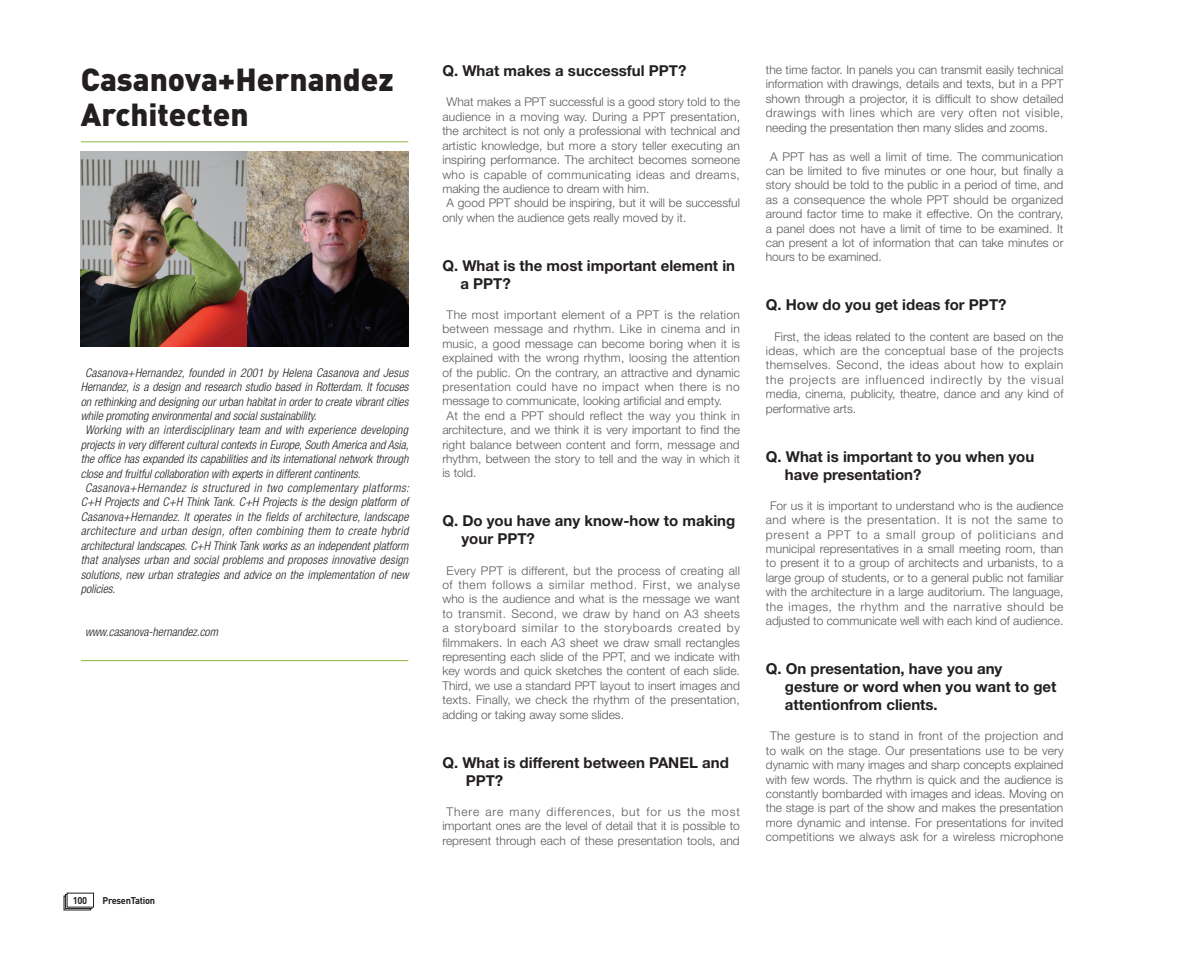
<style>
.page{position:relative;width:1191px;height:957px;background:#fff}
.page>*{position:absolute;margin:0;border:0;box-sizing:border-box;transform-origin:0 0}
.t1{font:900 31.5px "DIN Pro";color:#231f20}
._1-회사_인터뷰_본문{font:700 15px/18px "Helvetica Neue LT Std";color:#231f20}
._1-회사_인터뷰_본문-2{font:300 12px/14.4px "Helvetica Neue LT Pro";color:#57585a;text-align:justify}
._0-회사_소개{font:italic 300 condensed 12px/14.4px "Helvetica Neue LT Pro";color:#231f20;text-align:justify}
.t2{font:700 9.75px "DIN Pro";letter-spacing:-.03em;color:#231f20;scale:.95 1}
</style>
<div class="page">
<div style="left:64px;top:895px;width:27px;height:15px;border:1px solid #231f20"></div>
<div style="left:65px;top:894px;width:27px;height:14px;border:1px solid #231f20"></div>
<div style="left:67px;top:893px;width:26px;height:14px;background:#fff"></div>
<img style="left:247px;top:151px;width:161px;height:195px">
<img style="left:81px;top:151px;width:166px;height:195px">
<hr style="left:81px;top:141px;width:327px;height:1px;background:#92b644">
<hr style="left:81px;top:660px;width:327px;height:1px;background:#92b644">
<p class="t1" style="left:81px;top:58px;width:314px">Casanova+Hernandez</p>
<p class="t1" style="left:81px;top:93px;width:169px">Architecten</p>
<p class="_0-회사_소개" style="left:81px;top:366px;width:329px;text-indent:4px">Casanova+Hernandez, founded in 2001 by Helena Casanova and Jesus Hernandez, is a design and research studio based in Rotterdam. It focuses on rethinking and designing our urban habitat in order to create vibrant cities while promoting environmental and social sustainability.</p>
<p class="_0-회사_소개" style="left:81px;top:423px;width:329px;text-indent:4px">Working with an interdisciplinary team and with experience developing projects in very different cultural contexts in Europe, South America and Asia, the office has expanded its capabilities and its international network through close and fruitful collaboration with experts in different continents.</p>
<p class="_0-회사_소개" style="left:81px;top:481px;width:330px;text-indent:4px">Casanova+Hernandez is structured in two complementary platforms:<br>C+H Projects and C+H Think Tank. C+H Projects is the design platform of Casanova+Hernandez. It operates in the fields of architecture, landscape architecture and urban design, often combining them to create hybrid architectural landscapes. C+H Think Tank works as an independent platform that analyses urban and social problems and proposes innovative design solutions, new urban strategies and advice on the implementation of new policies.</p>
<p class="_0-회사_소개" style="left:85px;top:625px;width:134px">www.casanova-hernandez.com</p>
<p class="t2" style="left:73px;top:893px;width:17px">100</p>
<p class="t2" style="left:102px;top:893px;width:57px">PresenTation</p>
<p class="_1-회사_인터뷰_본문" style="left:442px;top:62px;width:245px">Q. What makes a successful PPT?</p>
<p class="_1-회사_인터뷰_본문-2" style="left:442px;top:95px;width:299px;text-indent:4px">What makes a PPT successful is a good story told to the audience in a moving way. During a PPT presentation, the architect is not only a professional with technical and artistic knowledge, but more a story teller executing an inspiring performance. The architect becomes someone who is capable of communicating ideas and dreams, making the audience to dream with him.</p>
<p class="_1-회사_인터뷰_본문-2" style="left:442px;top:196px;width:299px;text-indent:4px">A good PPT should be inspiring, but it will be successful only when the audience gets really moved by it.</p>
<p class="_1-회사_인터뷰_본문" style="left:442px;top:256px;width:294px">Q. What is the most important element in</p>
<p class="_1-회사_인터뷰_본문" style="left:460px;top:274px;width:52px">a PPT?</p>
<p class="_1-회사_인터뷰_본문-2" style="left:442px;top:307px;width:299px;text-indent:4px">The most important element of a PPT is the relation between message and rhythm. Like in cinema and in music, a good message can become boring when it is explained with the wrong rhythm, loosing the attention of the public. On the contrary, an attractive and dynamic presentation could have no impact when there is no message to communicate, looking artificial and empty.</p>
<p class="_1-회사_인터뷰_본문-2" style="left:442px;top:408px;width:299px;text-indent:4px">At the end a PPT should reflect the way you think in architecture, and we think it is very important to find the right balance between content and form, message and rhythm, between the story to tell and the way in which it is told.</p>
<p class="_1-회사_인터뷰_본문" style="left:442px;top:512px;width:294px">Q. Do you have any know-how to making</p>
<p class="_1-회사_인터뷰_본문" style="left:461px;top:530px;width:75px">your PPT?</p>
<p class="_1-회사_인터뷰_본문-2" style="left:442px;top:563px;width:299px;text-indent:4px">Every PPT is different, but the process of creating all of them follows a similar method. First, we analyse who is the audience and what is the message we want to transmit. Second, we draw by hand on A3 sheets a storyboard similar to the storyboards created by filmmakers. In each A3 sheet we draw small rectangles representing each slide of the PPT, and we indicate with key words and quick sketches the content of each slide.<br>Third, we use a standard PPT layout to insert images and texts. Finally, we check the rhythm of the presentation, adding or taking away some slides.</p>
<p class="_1-회사_인터뷰_본문" style="left:442px;top:753px;width:288px">Q. What is different between PANEL and</p>
<p class="_1-회사_인터뷰_본문" style="left:466px;top:771px;width:39px">PPT?</p>
<p class="_1-회사_인터뷰_본문-2" style="left:442px;top:804px;width:299px;text-align:center">There are many differences, but for us the most important ones are the level of detail that it is possible to represent through each of these presentation tools, and</p>
<p class="_1-회사_인터뷰_본문-2" style="left:766px;top:62px;width:299px">the time factor. In panels you can transmit easily technical information with drawings, details and texts, but in a PPT shown through a projector, it is difficult to show detailed drawings with lines which are very often not visible, needing the presentation then many slides and zooms.</p>
<p class="_1-회사_인터뷰_본문-2" style="left:766px;top:149px;width:299px;text-indent:4px">A PPT has as well a limit of time. The communication can be limited to five minutes or one hour, but finally a story should be told to the public in a period of time, and as a consequence the whole PPT should be organized around factor time to make it effective. On the contrary, a panel does not have a limit of time to be examined. It can present a lot of information that can take minutes or hours to be examined.</p>
<p class="_1-회사_인터뷰_본문" style="left:766px;top:296px;width:242px">Q. How do you get ideas for PPT?</p>
<p class="_1-회사_인터뷰_본문-2" style="left:766px;top:329px;width:299px;text-indent:9px">First, the ideas related to the content are based on the ideas, which are the conceptual base of the projects themselves. Second, the ideas about how to explain the projects are influenced indirectly by the visual media, cinema, publicity, theatre, dance and any kind of performative arts.</p>
<p class="_1-회사_인터뷰_본문" style="left:785px;top:447px;width:251px;text-indent:-19px">Q. What is important to you when you have presentation?</p>
<p class="_1-회사_인터뷰_본문-2" style="left:766px;top:498px;width:299px;text-align:center">For us it is important to understand who is the audience and where is the presentation. It is not the same to present a PPT to a small group of politicians and municipal representatives in a small meeting room, than to present it to a group of architects and urbanists, to a large group of students, or to a general public not familiar with the architecture in a large auditorium. The language, the images, the rhythm and the narrative should be adjusted to communicate well with each kind of audience.</p>
<p class="_1-회사_인터뷰_본문" style="left:766px;top:659px;width:238px">Q. On presentation, have you any</p>
<p class="_1-회사_인터뷰_본문" style="left:785px;top:677px;width:273px">gesture or word when you want to get</p>
<p class="_1-회사_인터뷰_본문" style="left:785px;top:695px;width:154px">attentionfrom clients.</p>
<p class="_1-회사_인터뷰_본문-2" style="left:766px;top:728px;width:299px;text-align:center">The gesture is to stand in front of the projection and to walk on the stage. Our presentations use to be very dynamic with many images and sharp concepts explained with few words. The rhythm is quick and the audience is constantly bombarded with images and ideas. Moving on the stage is part of the show and makes the presentation more dynamic and intense. For presentations for invited competitions we always ask for a wireless microphone</p>
</div>
